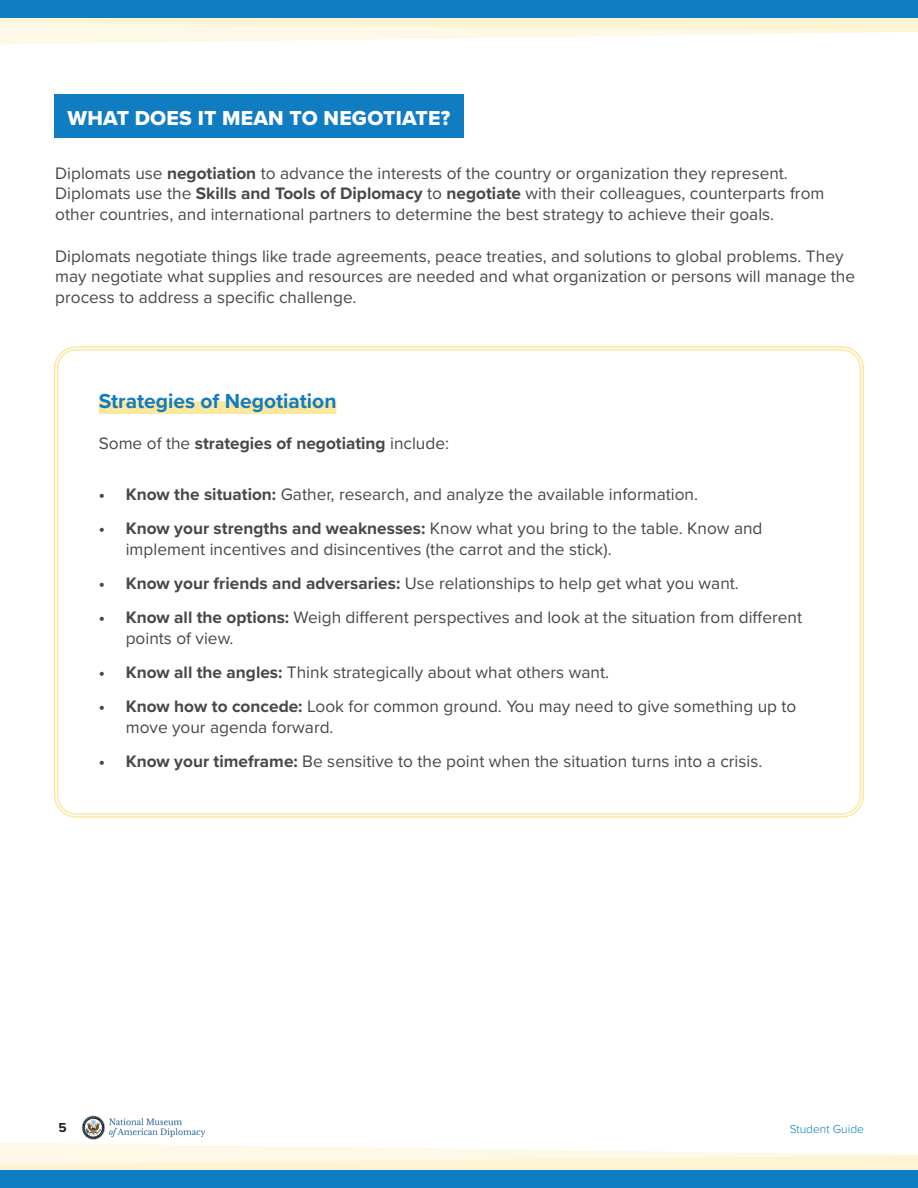
<style>
.page{position:relative;width:918px;height:1188px;background:#fff}
.page>*{position:absolute;margin:0;border:0;box-sizing:border-box;transform-origin:0 0}
.Blue_Text{font:21px "Proxima Nova Extrabld";letter-spacing:.01em;color:#fff}
.Blue_Text-2{font:700 21px "Proxima Nova";color:#107cc2}
.Normal_Text{font:17.25px/20.7px "Proxima Nova";color:#474848}
.Normal_Text-2{font:700 17.25px "Proxima Nova";color:#474848}
.t1{font:700 13.5px "Proxima Nova";color:#231f20}
.t2{font:300 12px "Proxima Nova";color:#107cc2}
.s1{font-weight:700}
.s2{font-weight:400}
</style>
<div class="page">
<img style="left:82px;top:1115px;width:124px;height:25px">
<svg style="left:0;top:17px;width:918px;height:28px"></svg>
<svg style="left:0;top:1142px;width:918px;height:29px"></svg>
<div style="left:0;top:0;width:918px;height:17px;background:#107cc2"></div>
<div style="left:0;top:1171px;width:918px;height:17px;background:#107cc2"></div>
<div style="left:54px;top:94px;width:410px;height:44px;background:#107cc2"></div>
<div style="left:99px;top:401px;width:237px;height:13px;background:#fce79e"></div>
<p class="Blue_Text" style="left:68px;top:102px;width:384px">WHAT DOES IT MEAN TO NEGOTIATE?</p>
<p class="Normal_Text" style="left:55px;top:162px;width:771px">Diplomats use <span class="s1">negotiation</span> to advance the interests of the country or organization they represent.<br>Diplomats use the <span class="s1">Skills and Tools of Diplomacy</span> to <span class="s1">negotiate</span> with their colleagues, counterparts from other countries, and international partners to determine the best strategy to achieve their goals.</p>
<p class="Normal_Text" style="left:55px;top:245px;width:790px">Diplomats negotiate things like trade agreements, peace treaties, and solutions to global problems. They</p>
<p class="Normal_Text" style="left:55px;top:265px;width:801px">may negotiate what supplies and resources are needed and what organization or persons will manage the</p>
<p class="Normal_Text" style="left:55px;top:286px;width:303px">process to address a specific challenge.</p>
<p class="Blue_Text-2" style="left:99px;top:385px;width:239px">Strategies of Negotiation</p>
<p class="Normal_Text-2" style="left:99px;top:430px;width:352px"><span class="s2">Some of the</span> strategies of negotiating <span class="s2">include:</span></p>
<p class="Normal_Text" style="left:99px;top:483px;width:601px"><span class="s1">• Know the situation:</span> Gather, research, and analyze the available information.</p>
<p class="Normal_Text" style="left:126px;top:517px;width:638px;text-indent:-27px"><span class="s1">• Know your strengths and weaknesses:</span> Know what you bring to the table. Know and implement incentives and disincentives (the carrot and the stick).</p>
<p class="Normal_Text" style="left:99px;top:572px;width:642px"><span class="s1">• Know your friends and adversaries:</span> Use relationships to help get what you want.</p>
<p class="Normal_Text" style="left:126px;top:606px;width:678px;text-indent:-27px"><span class="s1">• Know all the options:</span> Weigh different perspectives and look at the situation from different points of view.</p>
<p class="Normal_Text" style="left:99px;top:661px;width:512px"><span class="s1">• Know all the angles:</span> Think strategically about what others want.</p>
<p class="Normal_Text" style="left:126px;top:695px;width:672px;text-indent:-27px"><span class="s1">• Know how to concede:</span> Look for common ground. You may need to give something up to move your agenda forward.</p>
<p class="Normal_Text" style="left:99px;top:750px;width:665px"><span class="s1">• Know your timeframe:</span> Be sensitive to the point when the situation turns into a crisis.</p>
<p class="t1" style="left:58px;top:1118px;width:10px">5</p>
<p class="t2" style="left:790px;top:1120px;width:76px">Student Guide</p>
</div>
